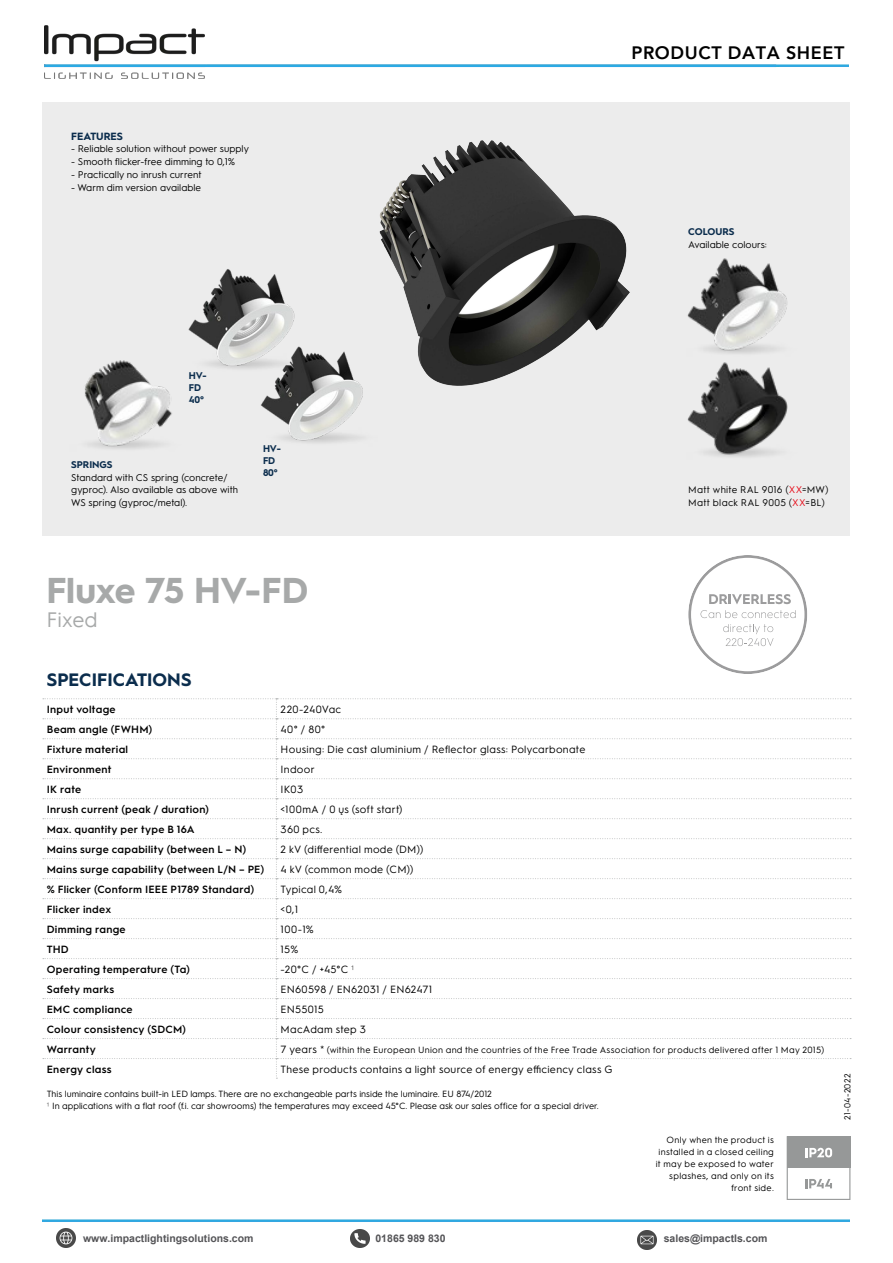
<style>
.page{position:relative;width:893px;height:1263px;background:#fff}
.page>*{position:absolute;margin:0;border:0;box-sizing:border-box;transform-origin:0 0}
.t1{font:700 36px "Hurme Geometric Sans 1";letter-spacing:-.01em;color:#a7a9a9}
.t2{font:21px "Hurme Geometric Sans 1";letter-spacing:-.01em;color:#a7a9a9}
.t3{font:800 18px "Avenir";letter-spacing:.035em;color:#000}
.t4{font:700 18px "Hurme Geometric Sans 1";letter-spacing:.005em;color:#0b2d4d}
.t5{font:600 10.5px "Hurme Geometric Sans 1";letter-spacing:.025em;color:#000}
.t6{font:10.5px "Hurme Geometric Sans 1";letter-spacing:.025em;color:#000}
.t7{font:700 10.5px "Arial";color:#545457}
.t8{font:700 10.5px "Hurme Geometric Sans 1";color:#0b2d4d}
.t9{font:9.75px/12.8px "Hurme Geometric Sans 1";color:#000}
.t10{font:9.75px/13.5px "Hurme Geometric Sans 1";letter-spacing:.03em;color:#000}
.t11{font:700 9.75px/11.7px "Hurme Geometric Sans 1";color:#0b2d4d}
.t12{font:9px/12px "Hurme Geometric Sans 1";color:#000}
.t13{font:9px/12px "Hurme Geometric Sans 1";letter-spacing:.03em;color:#000;text-align:right}
.t14{font:8.7px "Hurme Geometric Sans 1";letter-spacing:.035em;color:#000}
.s1{color:#e7000e}
.s2{font-family:"Helvetica Neue LT Std";font-weight:100;font-stretch:condensed}
.s3{font-size:10.5px}
</style>
<div class="page">
<div style="left:43px;top:102px;width:807px;height:434px;background:#ececec"></div>
<svg style="left:787px;top:1136px;width:63px;height:64px"></svg>
<svg style="left:709px;top:594px;width:82px;height:10px"></svg>
<svg style="left:700px;top:610px;width:96px;height:8px"></svg>
<svg style="left:723px;top:624px;width:51px;height:22px"></svg>
<div style="left:688px;top:555px;width:119px;height:119px;border:3px solid #9c9c9d;border-radius:50%"></div>
<svg style="left:43px;top:698px;width:808px;height:381px"></svg>
<div style="left:842px;top:1071px;width:8px;height:52px;background:#fff"></div>
<img style="left:188px;top:309px;width:15px;height:31px">
<img style="left:281px;top:430px;width:81px;height:13px">
<img style="left:701px;top:367px;width:87px;height:90px">
<img style="left:42px;top:346px;width:130px;height:114px">
<img style="left:768px;top:263px;width:20px;height:89px">
<img style="left:44px;top:26px;width:804px;height:53px">
<img style="left:42px;top:1180px;width:807px;height:49px">
<img style="left:57px;top:1229px;width:18px;height:18px">
<img style="left:637px;top:1230px;width:19px;height:19px">
<img style="left:351px;top:1229px;width:18px;height:19px">
<img style="left:203px;top:140px;width:565px;height:290px">
<p class="t8" style="left:71px;top:129px;width:53px">FEATURES</p>
<p class="t9" style="left:71px;top:142px;width:179px">- Reliable solution without power supply</p>
<p class="t9" style="left:71px;top:155px;width:166px">- Smooth flicker-free dimming to 0,1%</p>
<p class="t9" style="left:71px;top:168px;width:132px">- Practically no inrush current</p>
<p class="t9" style="left:71px;top:180px;width:132px">- Warm dim version available</p>
<p class="t11" style="left:189px;top:369px;width:19px">HV-<br>FD<br>40°</p>
<p class="t11" style="left:71px;top:458px;width:43px">SPRINGS</p>
<p class="t9" style="left:71px;top:470px;width:169px">Standard with CS spring (concrete/ gyproc). Also available as above with<br>WS spring (gyproc/metal).</p>
<p class="t11" style="left:263px;top:442px;width:19px">HV-<br>FD<br>80°</p>
<h1 class="t1" style="left:46px;top:565px;width:263px">Fluxe 75 HV-FD</h1>
<h2 class="t2" style="left:46px;top:605px;width:53px">Fixed</h2>
<h3 class="t3" style="left:631px;top:39px;width:215px">PRODUCT DATA SHEET</h3>
<p class="t11" style="left:688px;top:225px;width:48px">COLOURS</p>
<p class="t9" style="left:688px;top:237px;width:80px">Available colours:</p>
<p class="t10" style="left:688px;top:482px;width:142px">Matt white RAL 9016 (<span class="s1">XX</span>=MW)<br>Matt black RAL 9005 (<span class="s1">XX</span>=BL)</p>
<h3 class="t4" style="left:47px;top:667px;width:146px">SPECIFICATIONS</h3>
<p class="t5" style="left:47px;top:702px;width:70px">Input voltage</p>
<p class="t6" style="left:281px;top:702px;width:62px">220-240Vac</p>
<p class="t5" style="left:47px;top:722px;width:107px">Beam angle (FWHM)</p>
<p class="t6" style="left:281px;top:722px;width:46px">40° / 80°</p>
<p class="t5" style="left:47px;top:742px;width:83px">Fixture material</p>
<p class="t6" style="left:281px;top:742px;width:306px">Housing: Die cast aluminium / Reflector glass: Polycarbonate</p>
<p class="t5" style="left:47px;top:762px;width:66px">Environment</p>
<p class="t6" style="left:281px;top:762px;width:36px">Indoor</p>
<p class="t5" style="left:47px;top:782px;width:36px">IK rate</p>
<p class="t6" style="left:281px;top:782px;width:24px">IK03</p>
<p class="t5" style="left:47px;top:802px;width:164px">Inrush current (peak / duration)</p>
<p class="t6" style="left:281px;top:802px;width:123px">&lt;100mA / 0 ųs (soft start)</p>
<p class="t5" style="left:47px;top:822px;width:149px">Max. quantity per type B 16A</p>
<p class="t6" style="left:281px;top:822px;width:43px">360 pcs.</p>
<p class="t5" style="left:47px;top:842px;width:201px">Mains surge capability (between L – N)</p>
<p class="t6" style="left:281px;top:842px;width:144px">2 kV (differential mode (DM))</p>
<p class="t5" style="left:47px;top:862px;width:219px">Mains surge capability (between L/N – PE)</p>
<p class="t6" style="left:281px;top:862px;width:134px">4 kV (common mode (CM))</p>
<p class="t5" style="left:47px;top:882px;width:209px">% Flicker (Conform IEEE P1789 Standard)</p>
<p class="t6" style="left:281px;top:882px;width:63px">Typical 0,4%</p>
<p class="t5" style="left:47px;top:902px;width:66px">Flicker index</p>
<p class="t6" style="left:281px;top:902px;width:19px">&lt;0,1</p>
<p class="t5" style="left:47px;top:922px;width:80px">Dimming range</p>
<p class="t6" style="left:281px;top:922px;width:35px">100-1%</p>
<p class="t5" style="left:47px;top:942px;width:24px">THD</p>
<p class="t6" style="left:281px;top:942px;width:19px">15%</p>
<p class="t5" style="left:47px;top:962px;width:145px">Operating temperature (Ta)</p>
<p class="t6" style="left:281px;top:962px;width:75px">-20°C / +45°C <span class="s2">1</span></p>
<p class="t5" style="left:47px;top:982px;width:69px">Safety marks</p>
<p class="t6" style="left:281px;top:982px;width:153px">EN60598 / EN62031 / EN62471</p>
<p class="t5" style="left:47px;top:1002px;width:87px">EMC compliance</p>
<p class="t6" style="left:281px;top:1002px;width:45px">EN55015</p>
<p class="t5" style="left:47px;top:1022px;width:141px">Colour consistency (SDCM)</p>
<p class="t6" style="left:281px;top:1022px;width:87px">MacAdam step 3</p>
<p class="t5" style="left:47px;top:1042px;width:51px">Warranty</p>
<p class="t13" style="left:281px;top:1043px;width:545px"><span class="s3">7 years *</span> (within the European Union and the countries of the Free Trade Association for products delivered after 1 May 2015)</p>
<p class="t5" style="left:47px;top:1062px;width:67px">Energy class</p>
<p class="t6" style="left:281px;top:1062px;width:333px">These products contains a light source of energy efficiency class G</p>
<p class="t12" style="left:47px;top:1087px;width:554px">This luminaire contains built-in LED lamps. There are no exchangeable parts inside the luminaire. EU 874/2012<br><span class="s2">1</span> In applications with a flat roof (f.i. car showrooms) the temperatures may exceed 45°C. Please ask our sales office for a special driver.</p>
<p class="t13" style="left:656px;top:1133px;width:120px">Only when the product is installed in a closed ceiling it may be exposed to water splashes, and only on its front side.</p>
<p class="t7" style="left:83px;top:1231px;width:172px">www.impactlightingsolutions.com</p>
<p class="t7" style="left:375px;top:1231px;width:72px">01865 989 830</p>
<p class="t7" style="left:664px;top:1231px;width:105px">sales@impactls.com</p>
<p class="t14" style="left:841px;top:1120px;width:48px;rotate:-90deg">21-04-2022</p>
</div>
